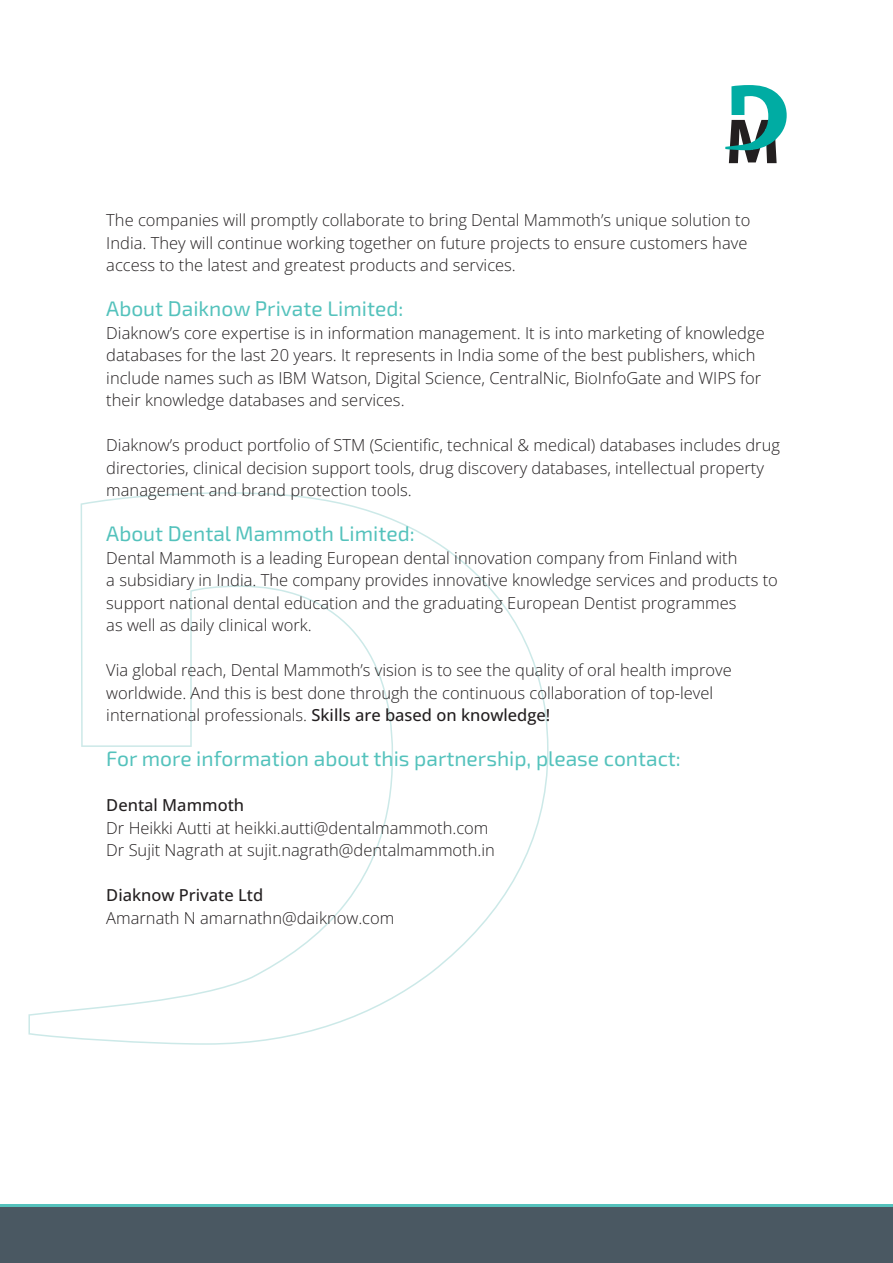
<style>
.page{position:relative;width:893px;height:1263px;background:#fff}
.page>*{position:absolute;margin:0;border:0;box-sizing:border-box;transform-origin:0 0}
.Leipäteksti{font:21px "Exo 2";color:#54c2bc}
.Leipäteksti-2{font:300 16.5px/22.5px "Open Sans";color:#231f20}
.Leipäteksti-3{font:500 16.5px "Open Sans";color:#231f20}
.s1{font-weight:500}
</style>
<div class="page">
<div style="left:0;top:1204px;width:893px;height:59px;background:#4a5862"></div>
<svg style="left:725px;top:85px;width:62px;height:78px"></svg>
<svg style="left:28px;top:492px;width:521px;height:553px"></svg>
<p class="Leipäteksti-2" style="left:106px;top:208px;width:646px">The companies will promptly collaborate to bring Dental Mammoth’s unique solution to</p>
<p class="Leipäteksti-2" style="left:106px;top:231px;width:643px">India. They will continue working together on future projects to ensure customers have access to the latest and greatest products and services.</p>
<p class="Leipäteksti" style="left:106px;top:294px;width:299px">About Daiknow Private Limited:</p>
<p class="Leipäteksti-2" style="left:106px;top:321px;width:660px">Diaknow’s core expertise is in information management. It is into marketing of knowledge</p>
<p class="Leipäteksti-2" style="left:106px;top:343px;width:651px">databases for the last 20 years. It represents in India some of the best publishers, which</p>
<p class="Leipäteksti-2" style="left:106px;top:366px;width:656px">include names such as IBM Watson, Digital Science, CentralNic, BioInfoGate and WIPS for their knowledge databases and services.</p>
<p class="Leipäteksti-2" style="left:106px;top:433px;width:675px">Diaknow’s product portfolio of STM (Scientific, technical &amp; medical) databases includes drug</p>
<p class="Leipäteksti-2" style="left:106px;top:456px;width:659px">directories, clinical decision support tools, drug discovery databases, intellectual property</p>
<p class="Leipäteksti-2" style="left:106px;top:478px;width:307px">management and brand protection tools.</p>
<p class="Leipäteksti" style="left:106px;top:519px;width:310px">About Dental Mammoth Limited:</p>
<p class="Leipäteksti-2" style="left:106px;top:546px;width:633px">Dental Mammoth is a leading European dental innovation company from Finland with</p>
<p class="Leipäteksti-2" style="left:106px;top:568px;width:673px">a subsidiary in India. The company provides innovative knowledge services and products to support national dental education and the graduating European Dentist programmes</p>
<p class="Leipäteksti-2" style="left:106px;top:613px;width:207px">as well as daily clinical work.</p>
<p class="Leipäteksti-2" style="left:106px;top:658px;width:627px">Via global reach, Dental Mammoth’s vision is to see the quality of oral health improve</p>
<p class="Leipäteksti-2" style="left:106px;top:681px;width:608px">worldwide. And this is best done through the continuous collaboration of top-level</p>
<p class="Leipäteksti-2" style="left:106px;top:703px;width:446px">international professionals. <span class="s1">Skills are based on knowledge!</span></p>
<p class="Leipäteksti" style="left:106px;top:744px;width:576px">For more information about this partnership, please contact:</p>
<p class="Leipäteksti-3" style="left:106px;top:794px;width:139px">Dental Mammoth</p>
<p class="Leipäteksti-2" style="left:106px;top:816px;width:384px">Dr Heikki Autti at heikki.autti@dentalmammoth.com</p>
<p class="Leipäteksti-2" style="left:106px;top:838px;width:390px">Dr Sujit Nagrath at sujit.nagrath@dentalmammoth.in</p>
<p class="Leipäteksti-3" style="left:106px;top:884px;width:158px">Diaknow Private Ltd</p>
<p class="Leipäteksti-2" style="left:106px;top:906px;width:290px">Amarnath N amarnathn@daiknow.com</p>
</div>
